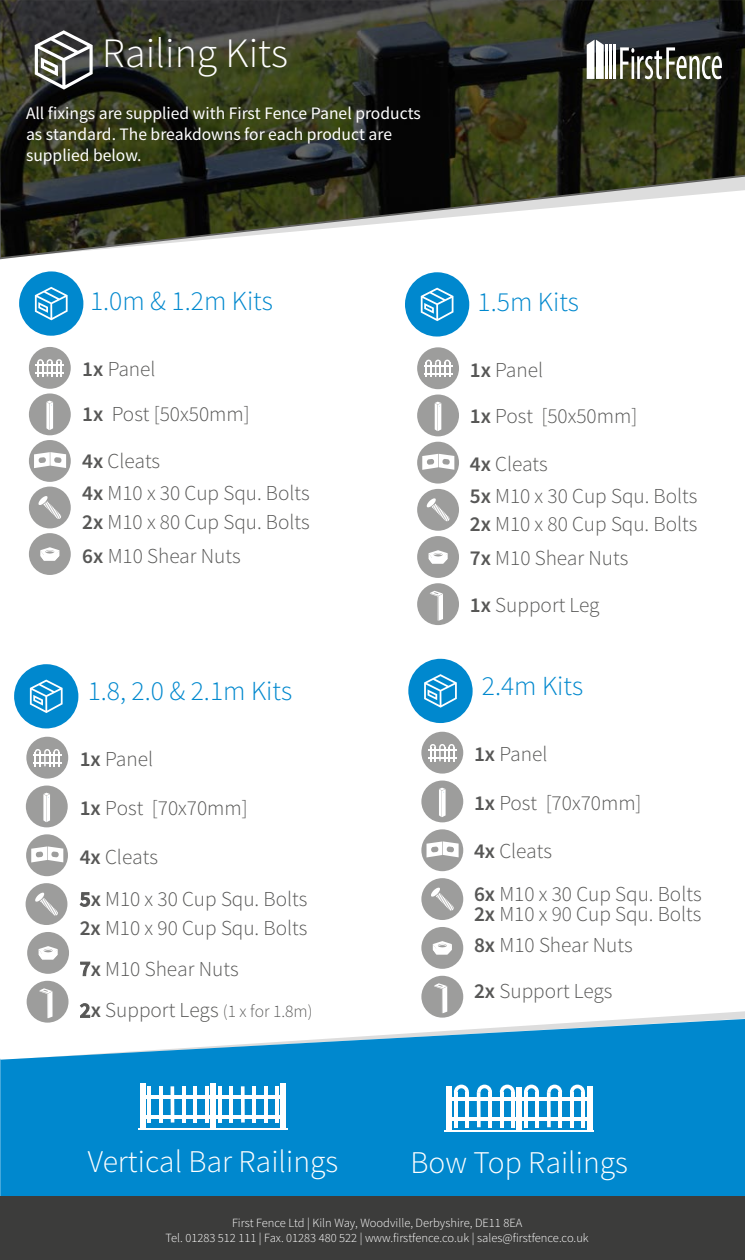
<style>
.page{position:relative;width:745px;height:1260px;background:#fff}
.page>*{position:absolute;margin:0;border:0;box-sizing:border-box;transform-origin:0 0}
.t1{font:300 41.75px "Source Sans Pro";color:#fff}
.t2{font:300 31.5px "Source Sans Pro";color:#fff}
.t3{font:300 27.5px "Source Sans Pro";color:#0088ce}
.t4{font:300 21.25px/31.8px "Source Sans Pro";color:#575756}
.t5{font:17.5px/21px "Source Sans Pro";color:#fff}
.t6{font:300 12.5px/15px "Source Sans Pro";color:#fff;text-align:center}
.s1{font-weight:600}
.s2{font-size:17.5px}
</style>
<div class="page">
<svg style="left:28px;top:1009px;width:716px;height:9px"></svg>
<svg style="left:0;top:1018px;width:744px;height:178px;background:#2297d4"></svg>
<div style="left:0;top:1196px;width:744px;height:63px;background:#3c3c3b"></div>
<svg style="left:0;top:0;width:744px;height:260px;background:#4e5143"></svg>
<svg style="left:586px;top:40px;width:17px;height:39px"></svg>
<hr style="left:604px;top:45px;width:3px;height:34px;background:#fff">
<hr style="left:608px;top:45px;width:3px;height:34px;background:#fff">
<hr style="left:613px;top:45px;width:2px;height:34px;background:#fff">
<svg style="left:619px;top:47px;width:102px;height:32px"></svg>
<svg style="left:35px;top:30px;width:58px;height:60px"></svg>
<div style="left:29px;top:347px;width:42px;height:42px;background:#9d9d9c;border-radius:50%"></div>
<hr style="left:36px;top:372px;width:28px;height:2px;background:#fff">
<hr style="left:35px;top:364px;width:29px;height:2px;background:#fff">
<svg style="left:37px;top:359px;width:25px;height:17px"></svg>
<div style="left:29px;top:440px;width:42px;height:42px;background:#9d9d9c;border-radius:50%"></div>
<svg style="left:34px;top:452px;width:32px;height:16px"></svg>
<div style="left:29px;top:393px;width:42px;height:42px;background:#9d9d9c;border-radius:50%"></div>
<svg style="left:46px;top:400px;width:7px;height:30px"></svg>
<div style="left:29px;top:486px;width:42px;height:42px;background:#9d9d9c;border-radius:50%"></div>
<svg style="left:38px;top:496px;width:23px;height:23px"></svg>
<div style="left:29px;top:533px;width:42px;height:42px;background:#9d9d9c;border-radius:50%"></div>
<svg style="left:40px;top:547px;width:19px;height:13px"></svg>
<div style="left:417px;top:583px;width:41px;height:42px;background:#9d9d9c;border-radius:50%"></div>
<svg style="left:430px;top:590px;width:13px;height:30px"></svg>
<div style="left:417px;top:347px;width:41px;height:42px;background:#9d9d9c;border-radius:50%"></div>
<svg style="left:424px;top:359px;width:28px;height:18px"></svg>
<div style="left:417px;top:441px;width:41px;height:42px;background:#9d9d9c;border-radius:50%"></div>
<svg style="left:422px;top:454px;width:32px;height:16px"></svg>
<div style="left:417px;top:394px;width:41px;height:42px;background:#9d9d9c;border-radius:50%"></div>
<svg style="left:434px;top:401px;width:7px;height:30px"></svg>
<div style="left:417px;top:489px;width:41px;height:41px;background:#9d9d9c;border-radius:50%"></div>
<svg style="left:426px;top:498px;width:23px;height:23px"></svg>
<div style="left:417px;top:536px;width:41px;height:42px;background:#9d9d9c;border-radius:50%"></div>
<svg style="left:428px;top:550px;width:19px;height:13px"></svg>
<div style="left:27px;top:980px;width:41px;height:42px;background:#9d9d9c;border-radius:50%"></div>
<svg style="left:39px;top:988px;width:13px;height:30px"></svg>
<div style="left:26px;top:736px;width:42px;height:42px;background:#9d9d9c;border-radius:50%"></div>
<svg style="left:33px;top:749px;width:29px;height:17px"></svg>
<div style="left:26px;top:834px;width:42px;height:42px;background:#9d9d9c;border-radius:50%"></div>
<svg style="left:31px;top:846px;width:32px;height:16px"></svg>
<div style="left:26px;top:785px;width:42px;height:42px;background:#9d9d9c;border-radius:50%"></div>
<svg style="left:43px;top:792px;width:7px;height:30px"></svg>
<div style="left:26px;top:883px;width:41px;height:41px;background:#9d9d9c;border-radius:50%"></div>
<svg style="left:35px;top:892px;width:23px;height:23px"></svg>
<div style="left:27px;top:931px;width:42px;height:42px;background:#9d9d9c;border-radius:50%"></div>
<svg style="left:38px;top:946px;width:20px;height:13px"></svg>
<div style="left:421px;top:975px;width:42px;height:42px;background:#9d9d9c;border-radius:50%"></div>
<svg style="left:434px;top:983px;width:13px;height:30px"></svg>
<div style="left:421px;top:731px;width:42px;height:42px;background:#9d9d9c;border-radius:50%"></div>
<svg style="left:428px;top:744px;width:28px;height:17px"></svg>
<div style="left:421px;top:829px;width:42px;height:42px;background:#9d9d9c;border-radius:50%"></div>
<svg style="left:426px;top:841px;width:32px;height:16px"></svg>
<div style="left:421px;top:780px;width:42px;height:42px;background:#9d9d9c;border-radius:50%"></div>
<svg style="left:439px;top:787px;width:6px;height:30px"></svg>
<div style="left:421px;top:878px;width:42px;height:41px;background:#9d9d9c;border-radius:50%"></div>
<svg style="left:431px;top:887px;width:22px;height:23px"></svg>
<div style="left:421px;top:926px;width:42px;height:42px;background:#9d9d9c;border-radius:50%"></div>
<svg style="left:432px;top:941px;width:19px;height:13px"></svg>
<svg style="left:14px;top:664px;width:65px;height:64px"></svg>
<svg style="left:408px;top:658px;width:64px;height:65px"></svg>
<svg style="left:405px;top:272px;width:64px;height:65px"></svg>
<svg style="left:19px;top:271px;width:65px;height:65px"></svg>
<svg style="left:453px;top:1091px;width:4px;height:36px"></svg>
<hr style="left:465px;top:1091px;width:3px;height:36px;background:#fff">
<svg style="left:476px;top:1091px;width:4px;height:36px"></svg>
<hr style="left:488px;top:1091px;width:3px;height:36px;background:#fff">
<svg style="left:499px;top:1091px;width:4px;height:36px"></svg>
<hr style="left:511px;top:1091px;width:3px;height:36px;background:#fff">
<hr style="left:449px;top:1117px;width:70px;height:3px;background:#fff">
<hr style="left:449px;top:1097px;width:70px;height:3px;background:#fff">
<svg style="left:453px;top:1084px;width:15px;height:7px"></svg>
<svg style="left:476px;top:1084px;width:15px;height:7px"></svg>
<svg style="left:499px;top:1084px;width:15px;height:7px"></svg>
<svg style="left:523px;top:1091px;width:4px;height:36px"></svg>
<hr style="left:535px;top:1091px;width:3px;height:36px;background:#fff">
<svg style="left:546px;top:1091px;width:4px;height:36px"></svg>
<hr style="left:558px;top:1091px;width:3px;height:36px;background:#fff">
<svg style="left:569px;top:1091px;width:4px;height:36px"></svg>
<hr style="left:581px;top:1091px;width:3px;height:36px;background:#fff">
<hr style="left:519px;top:1117px;width:70px;height:3px;background:#fff">
<hr style="left:519px;top:1097px;width:70px;height:3px;background:#fff">
<svg style="left:523px;top:1084px;width:15px;height:7px"></svg>
<svg style="left:546px;top:1084px;width:15px;height:7px"></svg>
<svg style="left:569px;top:1084px;width:15px;height:7px"></svg>
<div style="left:516px;top:1086px;width:5px;height:45px;background:#fff"></div>
<div style="left:446px;top:1086px;width:5px;height:45px;background:#fff"></div>
<div style="left:586px;top:1086px;width:6px;height:45px;background:#fff"></div>
<hr style="left:444px;top:1130px;width:150px;height:2px;background:#fff">
<hr style="left:147px;top:1086px;width:4px;height:36px;background:#fff">
<hr style="left:159px;top:1086px;width:3px;height:36px;background:#fff">
<svg style="left:170px;top:1086px;width:4px;height:36px"></svg>
<hr style="left:182px;top:1086px;width:3px;height:36px;background:#fff">
<hr style="left:193px;top:1086px;width:4px;height:36px;background:#fff">
<hr style="left:205px;top:1086px;width:3px;height:36px;background:#fff">
<hr style="left:143px;top:1115px;width:70px;height:3px;background:#fff">
<svg style="left:146px;top:1094px;width:64px;height:4px"></svg>
<hr style="left:218px;top:1086px;width:3px;height:36px;background:#fff">
<hr style="left:229px;top:1086px;width:4px;height:36px;background:#fff">
<hr style="left:241px;top:1086px;width:3px;height:36px;background:#fff">
<hr style="left:252px;top:1086px;width:4px;height:36px;background:#fff">
<hr style="left:264px;top:1086px;width:3px;height:36px;background:#fff">
<hr style="left:275px;top:1086px;width:4px;height:36px;background:#fff">
<hr style="left:213px;top:1115px;width:71px;height:3px;background:#fff">
<svg style="left:216px;top:1094px;width:64px;height:4px"></svg>
<div style="left:280px;top:1083px;width:6px;height:45px;background:#fff"></div>
<div style="left:140px;top:1083px;width:6px;height:45px;background:#fff"></div>
<div style="left:210px;top:1083px;width:6px;height:45px;background:#fff"></div>
<hr style="left:138px;top:1127px;width:150px;height:2px;background:#fff">
<h1 class="t1" style="left:102px;top:27px;width:187px">Railing Kits</h1>
<p class="t5" style="left:26px;top:103px;width:396px">All fixings are supplied with First Fence Panel products as standard. The breakdowns for each product are supplied below.</p>
<p class="t3" style="left:90px;top:284px;width:184px">1.0m &amp; 1.2m Kits</p>
<p class="t4" style="left:82px;top:346px;width:169px;line-height:45px"><span class="s1">1x</span> Panel<br><span class="s1">1x</span> Post [50x50mm]</p>
<p class="t4" style="left:82px;top:445px;width:229px"><span class="s1">4x</span> Cleats<br><span class="s1">4x</span> M10 x 30 Cup Squ. Bolts</p>
<p class="t4" style="left:82px;top:505px;width:229px;line-height:33.9px"><span class="s1">2x</span> M10 x 80 Cup Squ. Bolts<br><span class="s1">6x</span> M10 Shear Nuts</p>
<p class="t3" style="left:88px;top:674px;width:206px">1.8, 2.0 &amp; 2.1m Kits</p>
<p class="t4" style="left:80px;top:743px;width:75px"><span class="s1">1x</span> Panel</p>
<p class="t4" style="left:80px;top:792px;width:169px"><span class="s1">1x</span> Post [70x70mm]</p>
<p class="t4" style="left:80px;top:835px;width:229px;line-height:42.5px"><span class="s1">4x</span> Cleats<br><span class="s1">5x</span> M10 x 30 Cup Squ. Bolts</p>
<p class="t4" style="left:80px;top:907px;width:234px;line-height:41px"><span class="s1">2x</span> M10 x 90 Cup Squ. Bolts<br><span class="s1">7x</span> M10 Shear Nuts<br><span class="s1">2x</span> Support Legs <span class="s2">(1 x for 1.8m)</span></p>
<p class="t3" style="left:477px;top:285px;width:103px">1.5m Kits</p>
<p class="t4" style="left:469px;top:346px;width:169px;line-height:46.2px"><span class="s1">1x</span> Panel<br><span class="s1">1x</span> Post [50x50mm]</p>
<p class="t4" style="left:469px;top:448px;width:229px"><span class="s1">4x</span> Cleats<br><span class="s1">5x</span> M10 x 30 Cup Squ. Bolts</p>
<p class="t4" style="left:469px;top:507px;width:229px;line-height:34px"><span class="s1">2x</span> M10 x 80 Cup Squ. Bolts<br><span class="s1">7x</span> M10 Shear Nuts</p>
<p class="t4" style="left:469px;top:588px;width:131px"><span class="s1">1x</span> Support Leg</p>
<p class="t3" style="left:481px;top:669px;width:103px">2.4m Kits</p>
<p class="t4" style="left:473px;top:738px;width:75px"><span class="s1">1x</span> Panel</p>
<p class="t4" style="left:473px;top:786px;width:169px"><span class="s1">1x</span> Post [70x70mm]</p>
<p class="t4" style="left:473px;top:830px;width:229px;line-height:42.5px"><span class="s1">4x</span> Cleats<br><span class="s1">6x</span> M10 x 30 Cup Squ. Bolts</p>
<p class="t4" style="left:473px;top:898px;width:229px;line-height:30.8px"><span class="s1">2x</span> M10 x 90 Cup Squ. Bolts<br><span class="s1">8x</span> M10 Shear Nuts</p>
<p class="t4" style="left:473px;top:974px;width:140px"><span class="s1">2x</span> Support Legs</p>
<h2 class="t2" style="left:88px;top:1142px;width:252px">Vertical Bar Railings</h2>
<h2 class="t2" style="left:410px;top:1142px;width:219px">Bow Top Railings</h2>
<p class="t6" style="left:165px;top:1215px;width:424px">First Fence Ltd | Kiln Way, Woodville, Derbyshire, DE11 8EA<br>Tel. 01283 512 111 | Fax. 01283 480 522 | www.firstfence.co.uk | sales@firstfence.co.uk</p>
</div>
